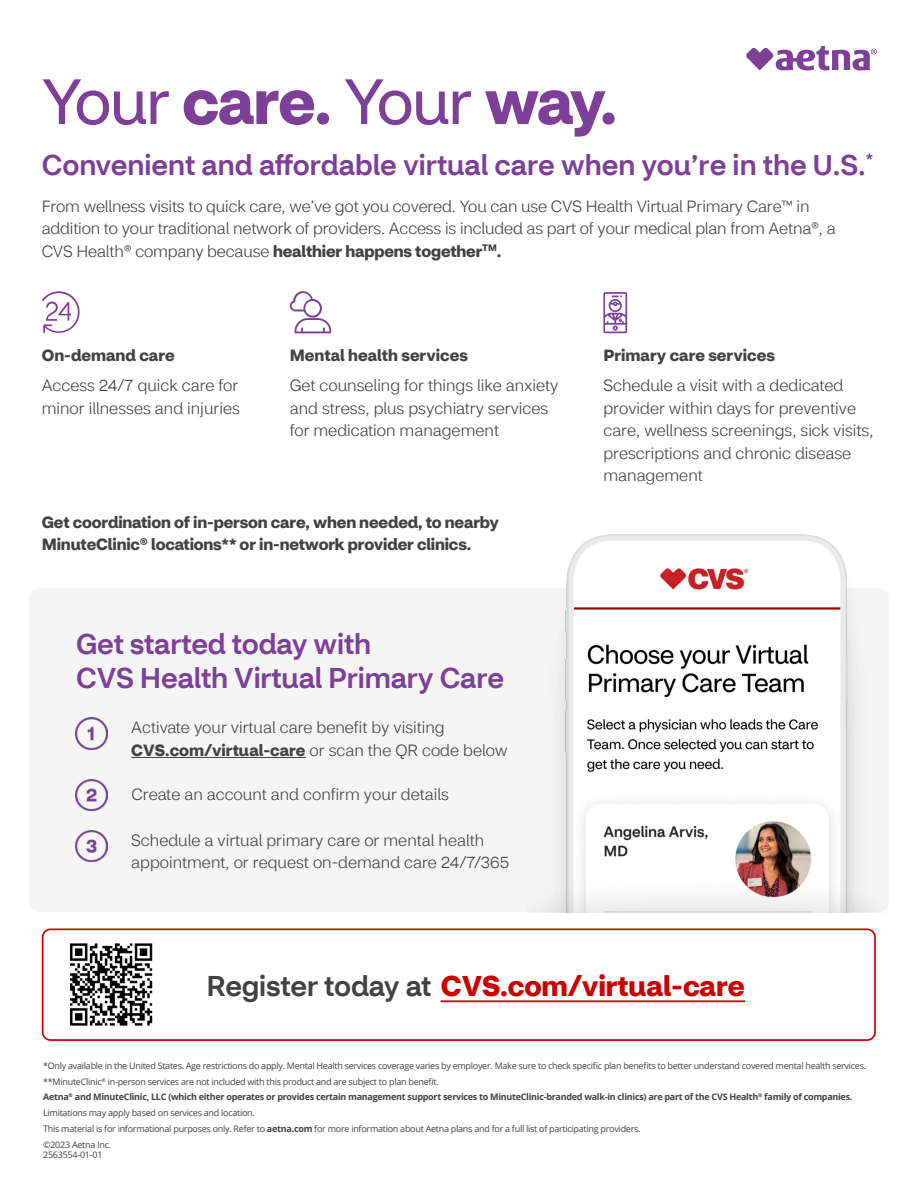
<style>
.page{position:relative;width:918px;height:1188px;background:#fff}
.page>*{position:absolute;margin:0;border:0;box-sizing:border-box;transform-origin:0 0}
.t1{font:700 63px "CVS Health Sans";letter-spacing:-.02em;color:#7d3f98}
.t2{font:500 28.5px/34.2px "CVS Health Sans";color:#7d3f98}
.t3{font:700 28.5px "CVS Health Sans";letter-spacing:-.005em;color:#c00}
.t4{font:300 16.2px/22.5px "CVS Health Sans";color:#414141}
.t5{font:700 16.2px/22.5px "CVS Health Sans";letter-spacing:-.01em;color:#414141}
.t6{font:9px/15.8px "Open Sans";letter-spacing:-.03em;color:#414141}
.t7{font:700 9px "Open Sans";letter-spacing:-.03em;color:#414141}
.s1{font-weight:400}
.s2{font-weight:700}
.s3{font-weight:500;color:#414141}
</style>
<div class="page">
<div style="left:29px;top:588px;width:860px;height:324px;background:#f5f5f5;border-radius:11px"></div>
<svg style="left:746px;top:46px;width:131px;height:24px"></svg>
<svg style="left:42px;top:291px;width:38px;height:42px"></svg>
<svg style="left:290px;top:291px;width:41px;height:42px"></svg>
<svg style="left:603px;top:292px;width:24px;height:41px"></svg>
<img style="left:76px;top:718px;width:31px;height:31px">
<img style="left:76px;top:779px;width:31px;height:32px">
<img style="left:76px;top:831px;width:31px;height:31px">
<hr style="left:131px;top:757px;width:175px;height:1px;background:#414141">
<img style="left:544px;top:534px;width:338px;height:378px">
<img style="left:70px;top:943px;width:83px;height:83px">
<div style="left:42px;top:928px;width:834px;height:113px;border:2px solid #c00;border-radius:8px"></div>
<hr style="left:441px;top:1000px;width:304px;height:2px;background:#c00">
<h1 class="t1" style="left:42px;top:62px;width:577px"><span class="s1">Your</span> care. <span class="s1">Your</span> way.</h1>
<h2 class="t2" style="left:42px;top:148px;width:833px">Convenient and affordable virtual care when you’re in the U.S.<sup>*</sup></h2>
<p class="t4" style="left:42px;top:195px;width:796px">From wellness visits to quick care, we’ve got you covered. You can use CVS Health Virtual Primary Care™ in addition to your traditional network of providers. Access is included as part of your medical plan from Aetna®, a<br>CVS Health® company because <span class="s2">healthier happens together</span><sup>TM</sup><span class="s2">.</span></p>
<h3 class="t5" style="left:42px;top:344px;width:135px">On-demand care</h3>
<p class="t4" style="left:42px;top:374px;width:200px">Access 24/7 quick care for minor illnesses and injuries</p>
<h3 class="t5" style="left:290px;top:344px;width:180px">Mental health services</h3>
<p class="t4" style="left:290px;top:374px;width:270px">Get counseling for things like anxiety and stress, plus psychiatry services for medication management</p>
<p class="t5" style="left:42px;top:511px;width:459px">Get coordination of in-person care, when needed, to nearby<br>MinuteClinic® locations** or in-network provider clinics.</p>
<h2 class="t2" style="left:76px;top:627px;width:429px">Get started today with<br>CVS Health Virtual Primary Care</h2>
<p class="t4" style="left:131px;top:716px;width:378px">Activate your virtual care benefit by visiting<br><span class="s2">CVS.com/virtual-care</span> or scan the QR code below</p>
<p class="t4" style="left:131px;top:783px;width:319px">Create an account and confirm your details</p>
<p class="t4" style="left:131px;top:829px;width:379px">Schedule a virtual primary care or mental health appointment, or request on-demand care 24/7/365</p>
<h3 class="t5" style="left:603px;top:344px;width:173px">Primary care services</h3>
<p class="t4" style="left:603px;top:374px;width:272px">Schedule a visit with a dedicated provider within days for preventive care, wellness screenings, sick visits, prescriptions and chronic disease management</p>
<p class="t3" style="left:207px;top:968px;width:540px"><span class="s3">Register today at</span> CVS.com/virtual-care</p>
<p class="t6" style="left:43px;top:1058px;width:824px">*Only available in the United States. Age restrictions do apply. Mental Health services coverage varies by employer. Make sure to check specific plan benefits to better understand covered mental health services. **MinuteClinic<sup>®</sup> in-person services are not included with this product and are subject to plan benefit.</p>
<p class="t7" style="left:43px;top:1091px;width:811px">Aetna<sup>®</sup> and MinuteClinic, LLC (which either operates or provides certain management support services to MinuteClinic-branded walk-in clinics) are part of the CVS Health<sup>®</sup> family of companies.</p>
<p class="t6" style="left:43px;top:1105px;width:213px">Limitations may apply based on services and location.</p>
<p class="t6" style="left:43px;top:1121px;width:599px">This material is for informational purposes only. Refer to <span class="s2">aetna.com</span> for more information about Aetna plans and for a full list of participating providers.</p>
<p class="t6" style="left:43px;top:1136px;width:70px">©2023 Aetna Inc.</p>
<p class="t6" style="left:43px;top:1147px;width:61px">2563554-01-01</p>
</div>
